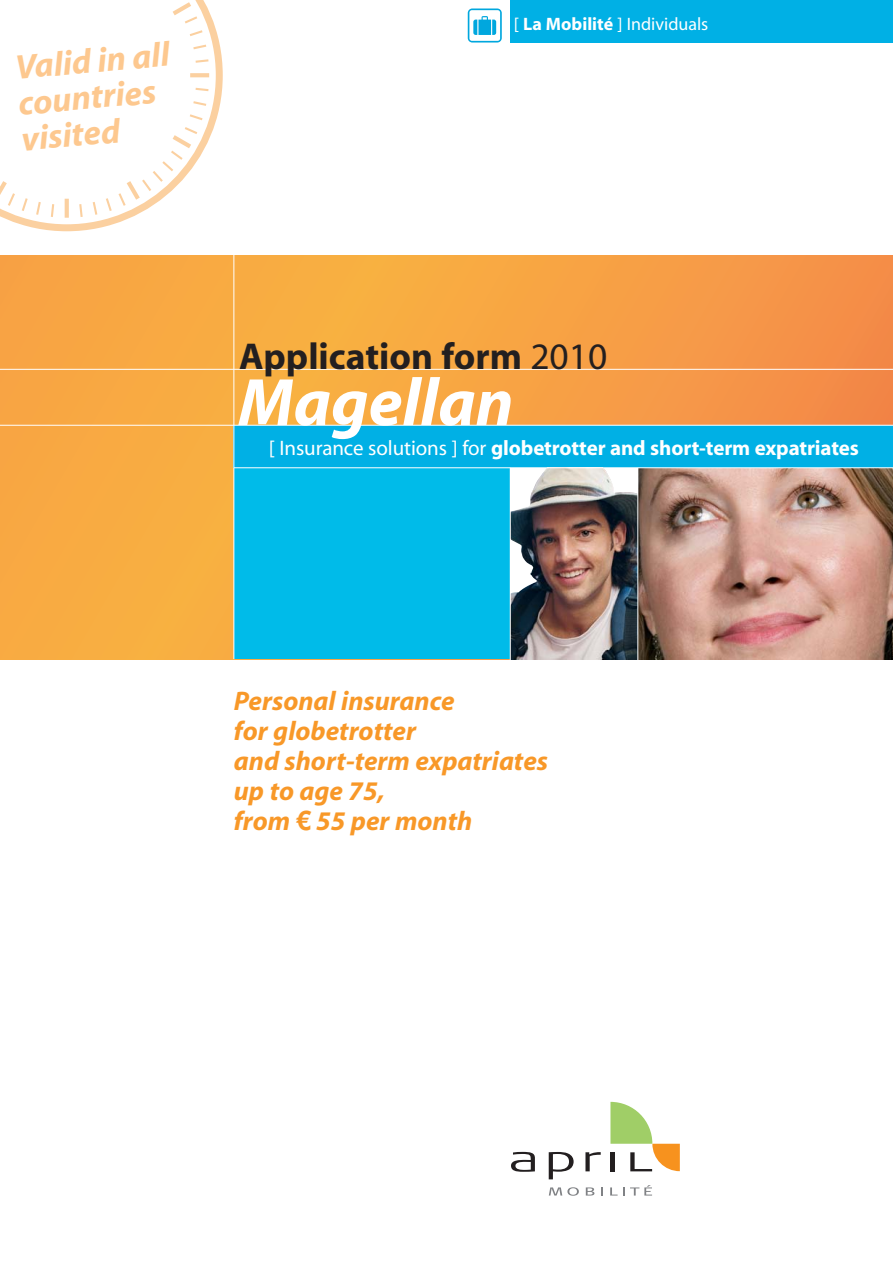
<style>
.page{position:relative;width:893px;height:1263px;background:#fff}
.page>*{position:absolute;margin:0;border:0;box-sizing:border-box;transform-origin:0 0}
.t1{font:italic 700 67.5px "Myriad";color:#fff}
.t2{font:700 37.5px "Myriad";color:#231f20}
.t3{font:italic 700 34.5px/36px "Myriad";color:#fdc88f}
.t4{font:italic 700 27px/30px "Myriad";color:#f89828}
.t5{font:700 21px "Myriad";letter-spacing:-.005em;color:#fff}
.t6{font:18px "Myriad";color:#fff}
.s1{font-weight:700}
.s2{font-weight:400}
.s3{font-family:"LT Euro Money";font-weight:400;font-style:normal}
</style>
<div class="page">
<svg style="left:0;top:12px;width:223px;height:219px"></svg>
<svg style="left:193px;top:58px;width:18px;height:6px"></svg>
<svg style="left:193px;top:87px;width:18px;height:5px"></svg>
<svg style="left:191px;top:100px;width:18px;height:7px"></svg>
<svg style="left:78px;top:202px;width:6px;height:17px"></svg>
<svg style="left:50px;top:202px;width:5px;height:17px"></svg>
<svg style="left:35px;top:200px;width:7px;height:17px"></svg>
<svg style="left:65px;top:199px;width:4px;height:19px"></svg>
<svg style="left:168px;top:0;width:41px;height:51px"></svg>
<svg style="left:190px;top:73px;width:19px;height:4px"></svg>
<svg style="left:91px;top:113px;width:114px;height:104px"></svg>
<svg style="left:0;top:176px;width:29px;height:37px"></svg>
<img style="left:0;top:255px;width:893px;height:404px">
<svg style="left:511px;top:1152px;width:24px;height:20px"></svg>
<svg style="left:549px;top:1152px;width:25px;height:27px"></svg>
<svg style="left:585px;top:1152px;width:16px;height:19px"></svg>
<svg style="left:610px;top:1102px;width:70px;height:69px"></svg>
<svg style="left:549px;top:1187px;width:30px;height:9px"></svg>
<svg style="left:586px;top:1187px;width:8px;height:8px"></svg>
<svg style="left:601px;top:1187px;width:2px;height:8px"></svg>
<svg style="left:610px;top:1185px;width:42px;height:10px"></svg>
<div style="left:234px;top:468px;width:276px;height:191px;background:#00bbe9"></div>
<img style="left:638px;top:468px;width:255px;height:191px">
<div style="left:510px;top:0;width:383px;height:43px;background:#00b0e5"></div>
<svg style="left:468px;top:9px;width:34px;height:34px"></svg>
<div style="left:234px;top:425px;width:659px;height:43px;background:#00b0e5"></div>
<hr style="left:0;top:425px;width:893px;height:1px;background:#fff">
<hr style="left:0;top:369px;width:893px;height:1px;background:#fff">
<hr style="left:233px;top:0;width:1px;height:659px;background:#fff">
<img style="left:511px;top:468px;width:126px;height:191px">
<hr style="left:234px;top:467px;width:659px;height:1px;background:#fff">
<hr style="left:510px;top:468px;width:1px;height:210px;background:#fff">
<hr style="left:637px;top:468px;width:1px;height:208px;background:#fff">
<p class="t3" style="left:14px;top:52px;width:156px;rotate:-5deg">Valid in all countries visited</p>
<p class="t6" style="left:514px;top:17px;width:196px">[ <span class="s1">La Mobilité</span> ] Individuals</p>
<h2 class="t2" style="left:239px;top:342px;width:370px">Application form <span class="s2">2010</span></h2>
<h1 class="t1" style="left:238px;top:377px;width:277px">Magellan</h1>
<p class="t5" style="left:269px;top:440px;width:592px"><span class="s2">[ Insurance solutions ] for</span> globetrotter and short-term expatriates</p>
<p class="t4" style="left:234px;top:688px;width:316px">Personal insurance<br>for globetrotter<br>and short-term expatriates up to age 75,<br>from <span class="s3">7</span> 55 per month</p>
</div>
